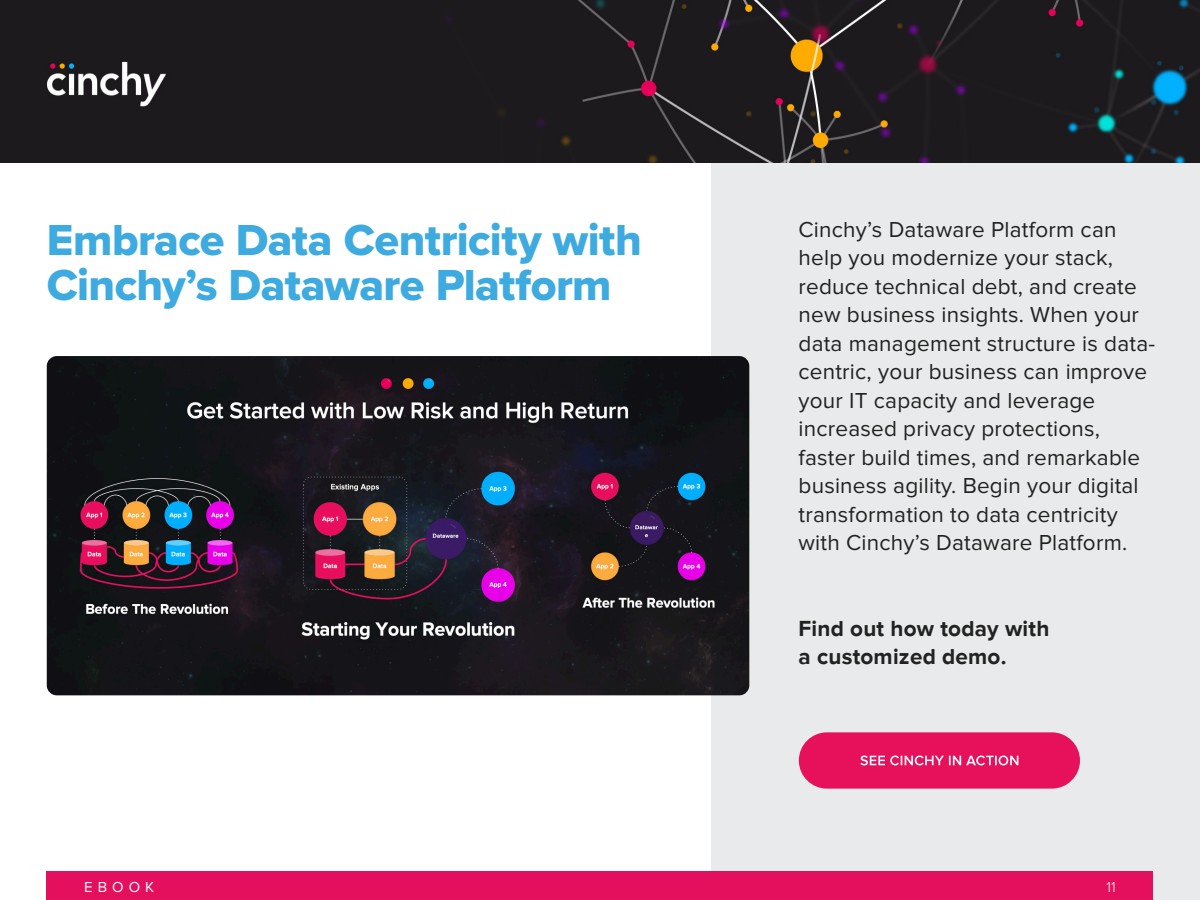
<style>
.page{position:relative;width:1200px;height:900px;background:#fff}
.page>*{position:absolute;margin:0;border:0;box-sizing:border-box;transform-origin:0 0}
.Text_Left{font:45px/45px "Proxima Nova Extrabld";letter-spacing:-.01em;color:#3daae0}
.Text_Left-2{font:22.5px/28.5px "Proxima Nova";letter-spacing:.01em;color:#222}
.Text_Left-3{font:700 22.5px/28.5px "Proxima Nova";letter-spacing:.01em;color:#222}
.t1{font:15px "Proxima Nova";letter-spacing:.335em;color:#fff}
.t2{font:300 15px "Proxima Nova";color:#fff}
</style>
<div class="page">
<div style="left:711px;top:162px;width:489px;height:738px;background:#e9eaeb"></div>
<div style="left:47px;top:872px;width:1106px;height:28px;background:#e4105d"></div>
<img style="left:0;top:0;width:1200px;height:162px">
<div style="left:799px;top:732px;width:281px;height:57px;background:#e7105b;border-radius:28px"></div>
<svg style="left:860px;top:756px;width:158px;height:9px"></svg>
<img style="left:47px;top:356px;width:702px;height:339px">
<p class="Text_Left" style="left:47px;top:216px;width:597px">Embrace Data Centricity with<br>Cinchy’s Dataware Platform</p>
<p class="Text_Left-2" style="left:799px;top:216px;width:358px">Cinchy’s Dataware Platform can help you modernize your stack, reduce technical debt, and create new business insights. When your data management structure is data&shy;centric, your business can improve your IT capacity and leverage increased privacy protections, faster build times, and remarkable business agility. Begin your digital transformation to data centricity with Cinchy’s Dataware Platform.</p>
<p class="Text_Left-3" style="left:799px;top:615px;width:252px">Find out how today with a customized demo.</p>
<p class="t1" style="left:84px;top:879px;width:72px">EBOOK</p>
<p class="t2" style="left:1106px;top:879px;width:11px">11</p>
</div>
